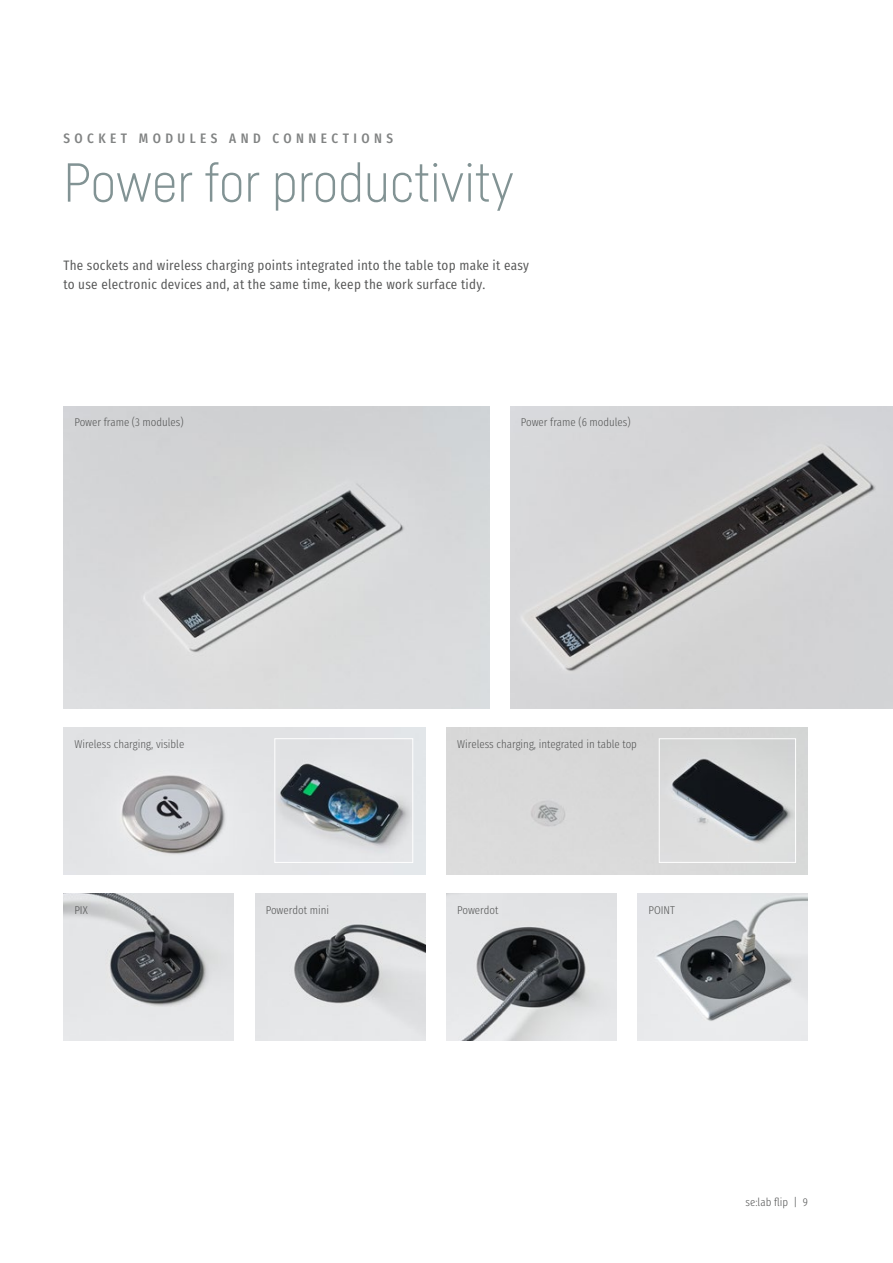
<style>
.page{position:relative;width:893px;height:1263px;background:#fff}
.page>*{position:absolute;margin:0;border:0;box-sizing:border-box;transform-origin:0 0}
.t1{font:300 54px "Sedus Sans";color:#829394}
.t2{font:13.5px/19.5px "Sedus Text Condensed";letter-spacing:.02em;color:#535454}
.t3{font:700 13.5px "Sedus Text Condensed";letter-spacing:.33em;color:#818383}
.t4{font:300 11.25px "Sedus Text Condensed";color:#535454}
</style>
<div class="page">
<img style="left:64px;top:406px;width:425px;height:303px">
<img style="left:510px;top:406px;width:383px;height:303px">
<img style="left:255px;top:894px;width:170px;height:146px">
<img style="left:446px;top:894px;width:171px;height:146px">
<img style="left:64px;top:894px;width:170px;height:146px">
<img style="left:638px;top:894px;width:170px;height:146px">
<div style="left:446px;top:728px;width:362px;height:146px;background:#d9d9d9"></div>
<img style="left:661px;top:740px;width:133px;height:121px">
<div style="left:659px;top:738px;width:137px;height:125px;border:1px solid #fff"></div>
<img style="left:64px;top:728px;width:361px;height:146px">
<img style="left:276px;top:740px;width:135px;height:121px">
<div style="left:274px;top:738px;width:139px;height:125px;border:1px solid #fff"></div>
<p class="t3" style="left:63px;top:126px;width:331px">SOCKET MODULES AND CONNECTIONS</p>
<h1 class="t1" style="left:63px;top:150px;width:452px">Power for productivity</h1>
<p class="t2" style="left:63px;top:254px;width:467px">The sockets and wireless charging points integrated into the table top make it easy to use electronic devices and, at the same time, keep the work surface tidy.</p>
<p class="t4" style="left:74px;top:412px;width:111px">Power frame (3 modules)</p>
<p class="t4" style="left:521px;top:412px;width:111px">Power frame (6 modules)</p>
<p class="t4" style="left:74px;top:733px;width:111px">Wireless charging, visible</p>
<p class="t4" style="left:457px;top:733px;width:181px">Wireless charging, integrated in table top</p>
<p class="t4" style="left:74px;top:899px;width:15px">PIX</p>
<p class="t4" style="left:266px;top:899px;width:65px">Powerdot mini</p>
<p class="t4" style="left:457px;top:899px;width:43px">Powerdot</p>
<p class="t4" style="left:648px;top:899px;width:28px">POINT</p>
<p class="t4" style="left:746px;top:1192px;width:64px">se:lab flip | 9</p>
</div>
